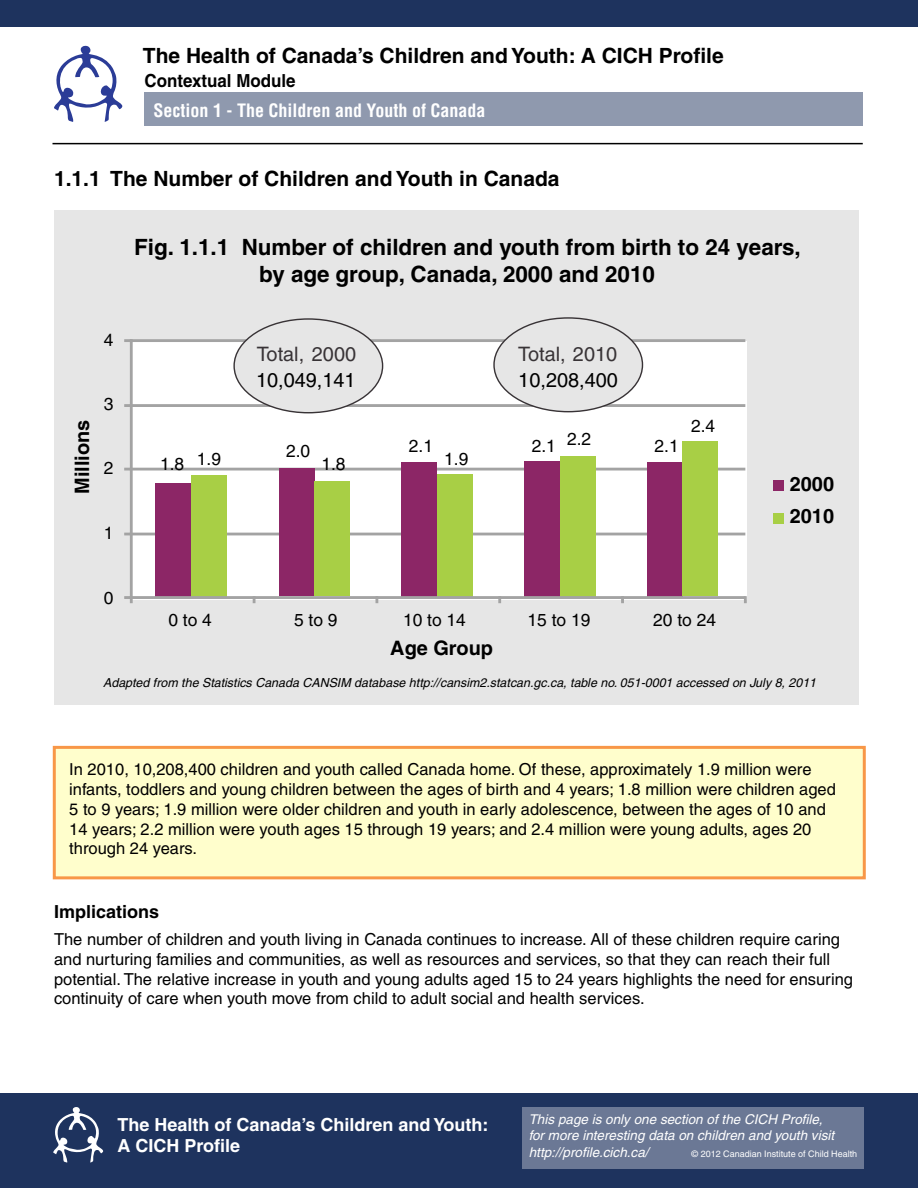
<style>
.page{position:relative;width:918px;height:1188px;background:#fff}
.page>*{position:absolute;margin:0;border:0;box-sizing:border-box;transform-origin:0 0}
.t1{font:700 22.35px/26.8px "Helvetica";color:#000}
.t2{font:700 21px "Helvetica";color:#000}
.t3{font:700 19.95px/32.4px "Helvetica";color:#000}
.t4{font:19.95px "Helvetica";color:#383336}
.t5{font:19.95px "Helvetica";color:#000}
.t6{font:700 18px/21.6px "Helvetica";color:#fff}
.t7{font:700 condensed 18px "Helvetica";color:#fff}
.t8{font:700 18px "Helvetica";color:#000;scale:.94 1}
.t9{font:700 18px "Helvetica";color:#000}
.t10{font:17.4px "Helvetica";color:#000}
.t11{font:16.5px/19.8px "Helvetica";color:#000}
.t12{font:italic 13.5px/16.2px "Helvetica";color:#fff}
.t13{font:italic 12.45px "Helvetica";color:#000}
.t14{font:9px "Helvetica";color:#fff}
</style>
<div class="page">
<div style="left:0;top:1093px;width:918px;height:95px;background:#1e335e"></div>
<svg style="left:53px;top:1107px;width:50px;height:56px"></svg>
<svg style="left:54px;top:46px;width:68px;height:76px"></svg>
<div style="left:522px;top:1107px;width:342px;height:62px;background:#6b7895"></div>
<hr style="left:52px;top:143px;width:811px;height:1px;background:#000">
<div style="left:0;top:0;width:918px;height:27px;background:#1e335e"></div>
<div style="left:145px;top:92px;width:718px;height:34px;background:#8f99ae"></div>
<div style="left:54px;top:210px;width:804px;height:495px;background:#e6e6e6"></div>
<div style="left:132px;top:341px;width:614px;height:259px;background:#fff"></div>
<hr style="left:130px;top:533px;width:615px;height:2px;background:#a3a3a3">
<div style="left:130px;top:468px;width:615px;height:3px;background:#a3a3a3;border:1px solid #a3a3a3"></div>
<div style="left:130px;top:404px;width:615px;height:3px;background:#a3a3a3;border:1px solid #a3a3a3"></div>
<div style="left:130px;top:339px;width:615px;height:3px;background:#a3a3a3;border:1px solid #a3a3a3"></div>
<div style="left:130px;top:339px;width:3px;height:259px;border:1px solid #a3a3a3"></div>
<svg style="left:124px;top:533px;width:7px;height:2px"></svg>
<svg style="left:124px;top:468px;width:7px;height:3px"></svg>
<svg style="left:124px;top:404px;width:7px;height:3px"></svg>
<svg style="left:124px;top:339px;width:7px;height:3px"></svg>
<div style="left:156px;top:483px;width:35px;height:115px;background:#8c2666"></div>
<div style="left:279px;top:469px;width:35px;height:127px;background:#8c2666"></div>
<div style="left:402px;top:462px;width:35px;height:135px;background:#8c2666"></div>
<div style="left:524px;top:461px;width:36px;height:136px;background:#8c2666"></div>
<div style="left:647px;top:462px;width:36px;height:134px;background:#8c2666"></div>
<div style="left:191px;top:476px;width:36px;height:122px;background:#a8cf45"></div>
<div style="left:315px;top:481px;width:35px;height:115px;background:#a8cf45"></div>
<div style="left:437px;top:474px;width:36px;height:123px;background:#a8cf45"></div>
<div style="left:560px;top:456px;width:35px;height:141px;background:#a8cf45"></div>
<div style="left:683px;top:441px;width:35px;height:155px;background:#a8cf45"></div>
<div style="left:774px;top:480px;width:10px;height:11px;background:#8c2666"></div>
<div style="left:773px;top:513px;width:11px;height:11px;background:#a8cf45"></div>
<div style="left:234px;top:319px;width:149px;height:94px;background:#e6e6e6;border-radius:50%"></div>
<div style="left:494px;top:318px;width:148px;height:94px;background:#e6e6e6;border-radius:50%"></div>
<div style="left:130px;top:596px;width:615px;height:3px;background:#a3a3a3;border:1px solid #a3a3a3"></div>
<svg style="left:124px;top:596px;width:9px;height:7px"></svg>
<svg style="left:253px;top:596px;width:3px;height:7px"></svg>
<svg style="left:375px;top:596px;width:3px;height:7px"></svg>
<svg style="left:498px;top:596px;width:3px;height:7px"></svg>
<svg style="left:621px;top:596px;width:3px;height:7px"></svg>
<svg style="left:744px;top:596px;width:3px;height:7px"></svg>
<div style="left:54px;top:747px;width:810px;height:131px;background:#fffecc"></div>
<div style="left:53px;top:746px;width:813px;height:133px;border:3px solid #f89747"></div>
<p class="t2" style="left:143px;top:43px;width:582px">The Health of Canada’s Children and Youth: A CICH Profile</p>
<p class="t8" style="left:145px;top:70px;width:162px">Contextual Module</p>
<p class="t7" style="left:154px;top:99px;width:334px">Section 1 - The Children and Youth of Canada</p>
<p class="t2" style="left:54px;top:165px;width:507px">1.1.1 The Number of Children and Youth in Canada</p>
<p class="t10" style="left:104px;top:329px;width:11px">4</p>
<p class="t3" style="left:66px;top:494px;width:76px;rotate:-90deg">Millions</p>
<p class="t10" style="left:104px;top:394px;width:11px">3</p>
<p class="t10" style="left:104px;top:458px;width:11px">2</p>
<p class="t10" style="left:104px;top:523px;width:11px">1</p>
<h1 class="t1" style="left:259px;top:233px;width:543px;text-indent:-125px">Fig. 1.1.1 Number of children and youth from birth to 24 years, by age group, Canada, 2000 and 2010</h1>
<p class="t4" style="left:257px;top:342px;width:101px">Total, 2000</p>
<p class="t5" style="left:256px;top:368px;width:101px">10,049,141</p>
<p class="t4" style="left:518px;top:343px;width:100px">Total, 2010</p>
<p class="t5" style="left:518px;top:368px;width:101px">10,208,400</p>
<p class="t10" style="left:160px;top:454px;width:26px">1.8</p>
<p class="t10" style="left:567px;top:429px;width:26px">2.2</p>
<p class="t10" style="left:286px;top:441px;width:26px">2.0</p>
<p class="t10" style="left:409px;top:436px;width:26px">2.1</p>
<p class="t10" style="left:532px;top:436px;width:26px">2.1</p>
<p class="t10" style="left:655px;top:436px;width:26px">2.1</p>
<p class="t10" style="left:197px;top:448px;width:26px">1.9</p>
<p class="t10" style="left:321px;top:454px;width:26px">1.8</p>
<p class="t10" style="left:444px;top:448px;width:26px">1.9</p>
<p class="t10" style="left:691px;top:416px;width:26px">2.4</p>
<p class="t3" style="left:790px;top:467px;width:46px">2000<br>2010</p>
<p class="t10" style="left:104px;top:588px;width:11px">0</p>
<p class="t10" style="left:168px;top:610px;width:45px">0 to 4</p>
<p class="t10" style="left:294px;top:610px;width:45px">5 to 9</p>
<p class="t10" style="left:403px;top:610px;width:64px">10 to 14</p>
<p class="t10" style="left:527px;top:610px;width:64px">15 to 19</p>
<p class="t10" style="left:653px;top:610px;width:64px">20 to 24</p>
<p class="t3" style="left:390px;top:631px;width:104px">Age Group</p>
<p class="t13" style="left:103px;top:675px;width:718px">Adapted from the Statistics Canada CANSIM database http://cansim2.statcan.gc.ca,table no. 051-0001 accessed on July 8,2011</p>
<p class="t11" style="left:69px;top:759px;width:768px">In 2010, 10,208,400 children and youth called Canada home. Of these, approximately 1.9 million were infants, toddlers and young children between the ages of birth and 4 years; 1.8 million were children aged 5 to 9 years; 1.9 million were older children and youth in early adolescence, between the ages of 10 and 14 years; 2.2 million were youth ages 15 through 19 years; and 2.4 million were young adults, ages 20 through 24 years.</p>
<p class="t9" style="left:54px;top:901px;width:107px">Implications</p>
<p class="t11" style="left:54px;top:929px;width:801px">The number of children and youth living in Canada continues to increase. All of these children require caring and nurturing families and communities, as well as resources and services, so that they can reach their full potential. The relative increase in youth and young adults aged 15 to 24 years highlights the need for ensuring continuity of care when youth move from child to adult social and health services.</p>
<p class="t6" style="left:118px;top:1113px;width:373px">The Health of Canada’s Children and Youth:<br>A CICH Profile</p>
<p class="t12" style="left:529px;top:1111px;width:307px">This page is only one section of the CICH Profile, for more interesting data on children and youth visit http://profile.cich.ca/</p>
<p class="t14" style="left:692px;top:1149px;width:167px">© 2012 Canadian Institute of Child Health</p>
</div>
